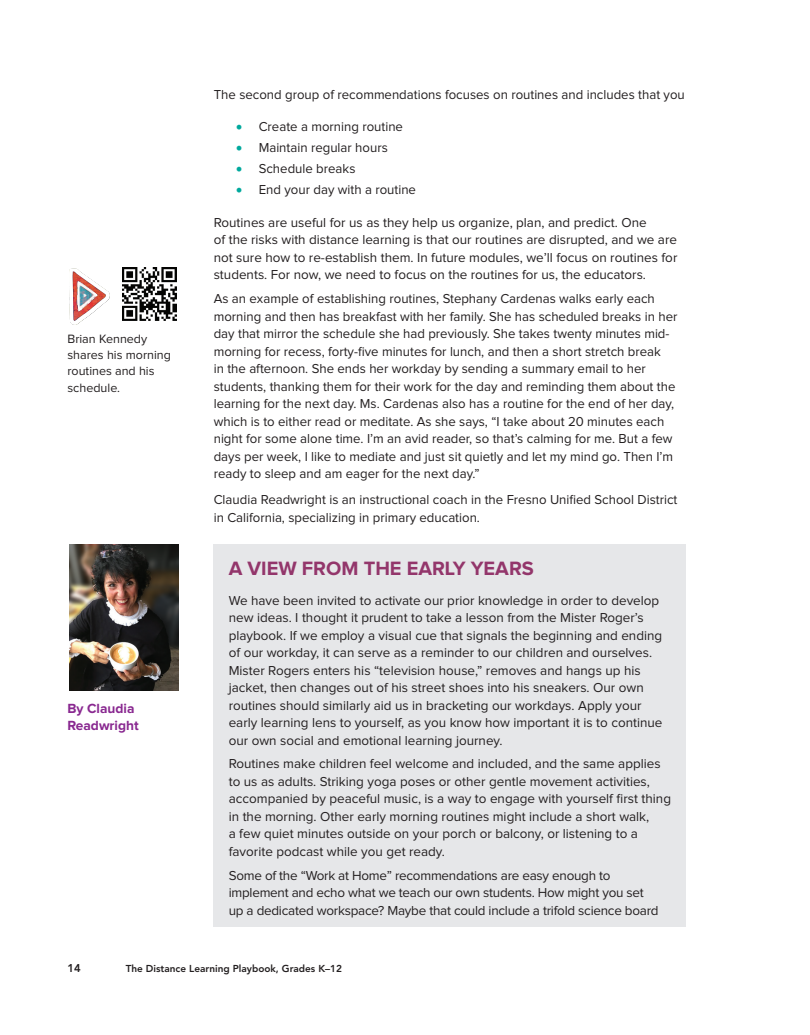
<style>
.page{position:relative;width:810px;height:1035px;background:#fff}
.page>*{position:absolute;margin:0;border:0;box-sizing:border-box;transform-origin:0 0}
.SE6_TI{font:700 20px "Proxima Nova";color:#93366b}
.t1{font:700 13.75px/17.5px "Proxima Nova";color:#892890}
.SE6_TEXT{font:13.5px/17.5px "Proxima Nova";color:#231f20}
.TEXT_IND{font:13.5px/17.5px "Proxima Nova";color:#231f20}
.EEA{font:13.5px/17.5px "Proxima Nova";color:#231f20}
.SE6_TEXT-2{font:13.5px/17.5px "Proxima Nova";letter-spacing:-.02em;color:#231f20}
.BL{font:13.5px "Proxima Nova";color:#231f20}
.TEXT{font:13.5px "Proxima Nova";color:#231f20}
.SE7_TEXT{font:12.5px/16.2px "Proxima Nova";color:#231f20}
.t2{font:800 11.25px "Avenir LT Std";color:#231f20}
.t3{font:800 10px "Avenir LT Std";color:#231f20}
.s1{color:#00a99d}
</style>
<div class="page">
<div style="left:214px;top:545px;width:472px;height:382px;background:#e6e7e9"></div>
<img style="left:69px;top:544px;width:110px;height:147px">
<img style="left:123px;top:267px;width:53px;height:54px">
<svg style="left:69px;top:268px;width:41px;height:57px"></svg>
<p class="SE7_TEXT" style="left:68px;top:331px;width:105px">Brian Kennedy shares his morning routines and his schedule.</p>
<p class="t1" style="left:68px;top:700px;width:73px">By Claudia<br>Readwright</p>
<p class="TEXT" style="left:214px;top:89px;width:473px">The second group of recommendations focuses on routines and includes that you</p>
<p class="BL" style="left:236px;top:120px;width:168px"><span class="s1">•</span> Create a morning routine</p>
<p class="BL" style="left:236px;top:141px;width:153px"><span class="s1">•</span> Maintain regular hours</p>
<p class="BL" style="left:236px;top:162px;width:121px"><span class="s1">•</span> Schedule breaks</p>
<p class="BL" style="left:236px;top:184px;width:181px"><span class="s1">•</span> End your day with a routine</p>
<p class="EEA" style="left:214px;top:214px;width:465px">Routines are useful for us as they help us organize, plan, and predict. One<br>of the risks with distance learning is that our routines are disrupted, and we are not sure how to re-establish them. In future modules, we’ll focus on routines for students. For now, we need to focus on the routines for us, the educators.</p>
<p class="TEXT_IND" style="left:214px;top:290px;width:465px">As an example of establishing routines, Stephany Cardenas walks early each morning and then has breakfast with her family. She has scheduled breaks in her day that mirror the schedule she had previously. She takes twenty minutes mid&shy;morning for recess, forty-five minutes for lunch, and then a short stretch break<br>in the afternoon. She ends her workday by sending a summary email to her students, thanking them for their work for the day and reminding them about the learning for the next day. Ms. Cardenas also has a routine for the end of her day, which is to either read or meditate. As she says, “I take about 20 minutes each night for some alone time. I’m an avid reader, so that’s calming for me. But a few days per week, I like to mediate and just sit quietly and let my mind go. Then I’m ready to sleep and am eager for the next day.”</p>
<p class="TEXT_IND" style="left:214px;top:492px;width:465px">Claudia Readwright is an instructional coach in the Fresno Unified School District in California, specializing in primary education.</p>
<p class="SE6_TI" style="left:229px;top:559px;width:307px">A VIEW FROM THE EARLY YEARS</p>
<p class="SE6_TEXT" style="left:229px;top:592px;width:435px">We have been invited to activate our prior knowledge in order to develop new ideas. I thought it prudent to take a lesson from the Mister Roger’s playbook. If we employ a visual cue that signals the beginning and ending of our workday, it can serve as a reminder to our children and ourselves.<br>Mister Rogers enters his “television house,” removes and hangs up his jacket, then changes out of his street shoes into his sneakers. Our own routines should similarly aid us in bracketing our workdays. Apply your early learning lens to yourself, as you know how important it is to continue our own social and emotional learning journey.</p>
<p class="SE6_TEXT" style="left:229px;top:756px;width:444px">Routines make children feel welcome and included, and the same applies to us as adults. Striking yoga poses or other gentle movement activities, accompanied by peaceful music, is a way to engage with yourself first thing in the morning. Other early morning routines might include a short walk,<br>a few quiet minutes outside on your porch or balcony, or listening to a favorite podcast while you get ready.</p>
<p class="SE6_TEXT-2" style="left:229px;top:867px;width:431px">Some of the “Work at Home” recommendations are easy enough to implement and echo what we teach our own students. How might you set up a dedicated workspace? Maybe that could include a trifold science board</p>
<p class="t2" style="left:68px;top:962px;width:15px">14</p>
<p class="t3" style="left:126px;top:963px;width:218px">The Distance Learning Playbook, Grades K–12</p>
</div>
